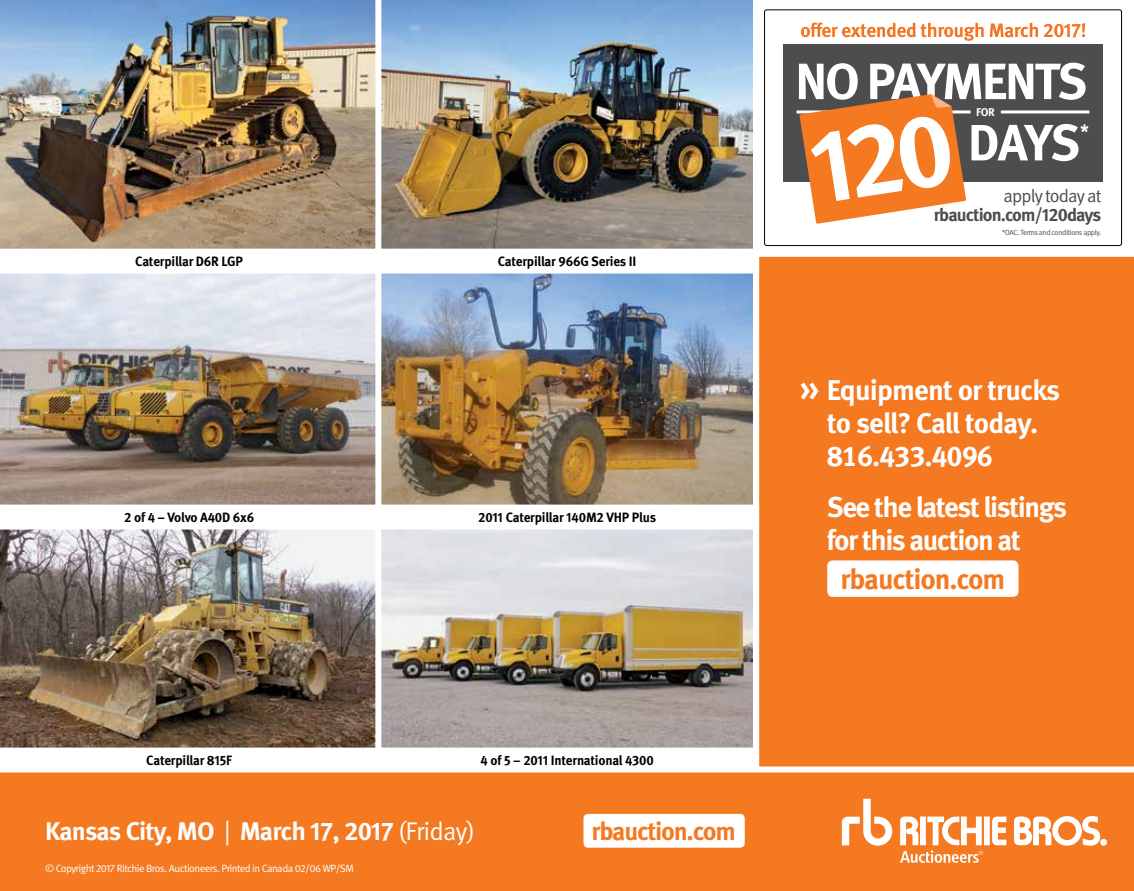
<style>
.page{position:relative;width:1134px;height:891px;background:#fff}
.page>*{position:absolute;margin:0;border:0;box-sizing:border-box;transform-origin:0 0}
.t1{font:700 51px "Meta Pro";letter-spacing:-.05em;color:#fff}
.t2{font:700 28.5px/33px "Meta Pro";letter-spacing:-.045em;color:#fff}
.t3{font:700 28.5px "Meta Pro";letter-spacing:-.04em;color:#f47920}
.t4{font:700 25.5px "Meta Pro";letter-spacing:-.03em;color:#fff}
.t5{font:700 25.5px "Meta Pro";letter-spacing:-.05em;color:#f47920}
.t6{font:700 18px "Meta Pro";letter-spacing:-.05em;color:#4d4d4f}
.t7{font:18px "Meta Pro";letter-spacing:-.05em;color:#4d4d4f}
.t8{font:700 13.5px "Meta Pro";letter-spacing:-.015em;color:#000}
.t9{font:700 11.25px "Meta Pro";color:#fff}
.t10{font:10.5px "Meta Pro";letter-spacing:-.05em;color:#fff}
.t11{font:7.5px "Meta Pro";letter-spacing:-.05em;color:#4d4d4f}
.s1{font-size:36px}
.s2{font-weight:400}
</style>
<div class="page">
<div style="left:759px;top:256px;width:375px;height:511px;background:#f47920"></div>
<div style="left:0;top:772px;width:1134px;height:119px;background:#f47920"></div>
<img style="left:0;top:0;width:376px;height:249px">
<img style="left:381px;top:0;width:372px;height:249px">
<img style="left:0;top:273px;width:376px;height:232px">
<img style="left:382px;top:275px;width:370px;height:229px">
<div style="left:378px;top:271px;width:378px;height:237px;border:3px solid #fff"></div>
<img style="left:0;top:529px;width:376px;height:219px">
<img style="left:382px;top:530px;width:370px;height:217px">
<div style="left:378px;top:526px;width:378px;height:225px;border:3px solid #fff"></div>
<svg style="left:842px;top:799px;width:50px;height:47px"></svg>
<svg style="left:900px;top:816px;width:207px;height:47px"></svg>
<div style="left:583px;top:814px;width:162px;height:34px;background:#fff;border-radius:4px"></div>
<div style="left:827px;top:560px;width:191px;height:37px;background:#fff;border-radius:5px"></div>
<div style="left:783px;top:44px;width:320px;height:137px;background:#4d4d4f"></div>
<hr style="left:797px;top:110px;width:174px;height:3px;background:#fff">
<hr style="left:1001px;top:110px;width:88px;height:3px;background:#fff">
<svg style="left:1080px;top:124px;width:9px;height:8px"></svg>
<svg style="left:801px;top:23px;width:183px;height:18px"></svg>
<svg style="left:990px;top:23px;width:48px;height:15px"></svg>
<svg style="left:1044px;top:23px;width:41px;height:15px"></svg>
<div style="left:764px;top:9px;width:358px;height:237px;border:1px solid #000;border-radius:2px"></div>
<svg style="left:799px;top:94px;width:167px;height:130px"></svg>
<p class="t8" style="left:135px;top:251px;width:109px">Caterpillar D6R LGP</p>
<p class="t8" style="left:498px;top:251px;width:140px">Caterpillar 966G Series II</p>
<p class="t8" style="left:124px;top:507px;width:132px">2 of 4 – Volvo A40D 6x6</p>
<p class="t8" style="left:478px;top:507px;width:180px">2011 Caterpillar 140M2 VHP Plus</p>
<h1 class="t1" style="left:795px;top:42px;width:294px">NO PAYMENTS</h1>
<p class="t9" style="left:976px;top:104px;width:20px">FOR</p>
<h1 class="t1" style="left:968px;top:103px;width:114px">DAYS</h1>
<h3 class="t7" style="left:1004px;top:182px;width:99px">apply today at</h3>
<h3 class="t6" style="left:934px;top:201px;width:169px">rbauction.com/120days</h3>
<p class="t11" style="left:1002px;top:227px;width:101px">*OAC. Terms and conditions apply.</p>
<h2 class="t2" style="left:827px;top:371px;width:235px;text-indent:-27px"><span class="s1">»</span> Equipment or trucks to sell? Call today.<br>816.433.4096</h2>
<h2 class="t2" style="left:827px;top:488px;width:242px">See the latest listings for this auction at</h2>
<h2 class="t3" style="left:840px;top:556px;width:166px">rbauction.com</h2>
<p class="t8" style="left:146px;top:750px;width:87px">Caterpillar 815F</p>
<p class="t8" style="left:481px;top:750px;width:175px">4 of 5 – 2011 International 4300</p>
<h3 class="t4" style="left:45px;top:812px;width:431px">Kansas City, MO <span class="s2">|</span> March 17, 2017 <span class="s2">(Friday)</span></h3>
<p class="t10" style="left:45px;top:860px;width:310px">© Copyright 2017 Ritchie Bros. Auctioneers. Printed in Canada 02/06 WP/SM</p>
<h3 class="t5" style="left:592px;top:812px;width:146px">rbauction.com</h3>
</div>
